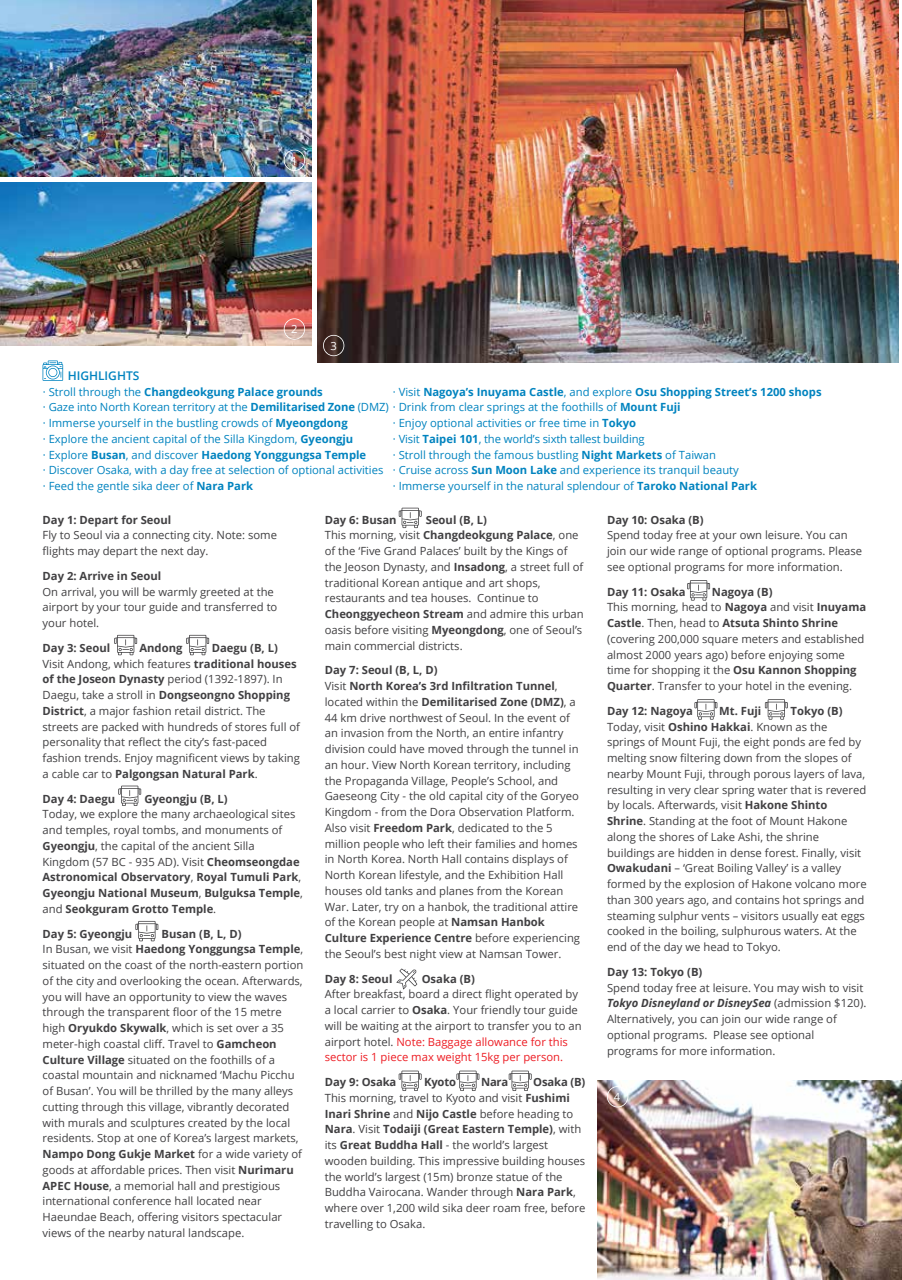
<style>
.page{position:relative;width:902px;height:1280px;background:#fff}
.page>*{position:absolute;margin:0;border:0;box-sizing:border-box;transform-origin:0 0}
.t1{font:600 12px "Open Sans";color:#0083bf}
.t2{font:11.25px/15.8px "Open Sans";color:#414042}
.t3{font:11.25px/15.8px "Open Sans";color:#0083bf}
.t4{font:700 11.25px "Open Sans";color:#414042}
.t5{font:700 11.25px "Open Sans";color:#0083bf}
.t6{font:11.25px "Open Sans";color:#fff}
.s1{font-weight:700}
.s2{font-weight:400}
.s3{color:#ed1d24}
.s4{font-weight:700;font-style:italic}
</style>
<div class="page">
<img style="left:317px;top:0;width:581px;height:363px">
<svg style="left:43px;top:360px;width:20px;height:21px"></svg>
<svg style="left:396px;top:968px;width:21px;height:21px"></svg>
<svg style="left:687px;top:580px;width:23px;height:21px"></svg>
<svg style="left:694px;top:699px;width:23px;height:21px"></svg>
<svg style="left:398px;top:1071px;width:23px;height:20px"></svg>
<svg style="left:456px;top:1071px;width:23px;height:20px"></svg>
<svg style="left:508px;top:1071px;width:23px;height:20px"></svg>
<svg style="left:764px;top:699px;width:23px;height:21px"></svg>
<svg style="left:399px;top:508px;width:22px;height:20px"></svg>
<svg style="left:114px;top:635px;width:23px;height:20px"></svg>
<svg style="left:186px;top:635px;width:23px;height:20px"></svg>
<svg style="left:118px;top:786px;width:23px;height:20px"></svg>
<svg style="left:135px;top:921px;width:23px;height:20px"></svg>
<img style="left:0;top:183px;width:311px;height:163px">
<img style="left:0;top:0;width:311px;height:177px">
<svg style="left:284px;top:150px;width:21px;height:21px"></svg>
<svg style="left:284px;top:318px;width:21px;height:22px"></svg>
<svg style="left:323px;top:335px;width:21px;height:21px"></svg>
<img style="left:597px;top:1080px;width:304px;height:200px">
<svg style="left:607px;top:1086px;width:21px;height:21px"></svg>
<p class="t6" style="left:291px;top:153px;width:8px">1</p>
<p class="t6" style="left:291px;top:321px;width:8px">2</p>
<p class="t6" style="left:330px;top:338px;width:8px">3</p>
<p class="t1" style="left:68px;top:367px;width:73px">HIGHLIGHTS</p>
<p class="t3" style="left:43px;top:383px;width:639px">· Stroll through the <span class="s1">Changdeokgung Palace grounds<br></span>· Gaze into North Korean territory at the <span class="s1">Demilitarised Zone</span> (DMZ) · Drink from clear springs at the foothills of <span class="s1">Mount Fuji </span>· Immerse yourself in the bustling crowds of <span class="s1">Myeongdong<br></span>· Explore the ancient capital of the Silla Kingdom, <span class="s1">Gyeongju<br></span>· Explore <span class="s1">Busan</span>, and discover <span class="s1">Haedong Yonggungsa Temple<br></span>· Discover Osaka, with a day free at selection of optional activities<br>· Feed the gentle sika deer of <span class="s1">Nara Park</span></p>
<p class="t5" style="left:393px;top:384px;width:430px"><span class="s2">· Visit</span> Nagoya’s Inuyama Castle<span class="s2">, and explore</span> Osu Shopping Street’s 1200 shops</p>
<p class="t3" style="left:393px;top:415px;width:366px">· Enjoy optional activities or free time in <span class="s1">Tokyo<br></span>· Visit <span class="s1">Taipei 101</span>, the world’s sixth tallest building<br>· Stroll through the famous bustling <span class="s1">Night Markets</span> of Taiwan<br>· Cruise across <span class="s1">Sun Moon Lake</span> and experience its tranquil beauty<br>· Immerse yourself in the natural splendour of <span class="s1">Taroko National Park</span></p>
<p class="t4" style="left:607px;top:511px;width:98px">Day 10: Osaka (B)</p>
<p class="t2" style="left:607px;top:527px;width:257px">Spend today free at your own leisure. You can join our wide range of optional programs. Please see optional programs for more information.</p>
<p class="t4" style="left:607px;top:583px;width:80px">Day 11: Osaka</p>
<p class="t4" style="left:43px;top:511px;width:130px">Day 1: Depart for Seoul</p>
<p class="t2" style="left:43px;top:527px;width:236px">Fly to Seoul via a connecting city. Note: some flights may depart the next day.</p>
<p class="t4" style="left:43px;top:568px;width:120px">Day 2: Arrive in Seoul</p>
<p class="t2" style="left:43px;top:583px;width:236px">On arrival, you will be warmly greeted at the airport by your tour guide and transferred to your hotel.</p>
<p class="t4" style="left:43px;top:640px;width:69px">Day 3: Seoul</p>
<p class="t4" style="left:139px;top:640px;width:44px">Andong</p>
<p class="t2" style="left:325px;top:511px;width:260px;text-indent:101px"><span class="s1">Seoul (B, L)<br></span>This morning, visit <span class="s1">Changdeokgung Palace</span>, one of the ‘Five Grand Palaces’ built by the Kings of the Jeoson Dynasty, and <span class="s1">Insadong</span>, a street full of traditional Korean antique and art shops, restaurants and tea houses. Continue to <span class="s1">Cheonggyecheon Stream</span> and admire this urban oasis before visiting <span class="s1">Myeongdong</span>, one of Seoul’s main commercial districts.</p>
<p class="t2" style="left:325px;top:662px;width:257px"><span class="s1">Day 7: Seoul (B, L, D)<br></span>Visit <span class="s1">North Korea’s 3rd Infiltration Tunnel</span>, located within the <span class="s1">Demilitarised Zone (DMZ)</span>, a 44 km drive northwest of Seoul. In the event of an invasion from the North, an entire infantry division could have moved through the tunnel in an hour. View North Korean territory, including the Propaganda Village, People’s School, and Gaeseong City - the old capital city of the Goryeo Kingdom - from the Dora Observation Platform.<br>Also visit <span class="s1">Freedom Park</span>, dedicated to the 5 million people who left their families and homes in North Korea. North Hall contains displays of North Korean lifestyle, and the Exhibition Hall houses old tanks and planes from the Korean War. Later, try on a hanbok, the traditional attire of the Korean people at <span class="s1">Namsan Hanbok Culture Experience Centre</span> before experiencing the Seoul’s best night view at Namsan Tower.</p>
<p class="t4" style="left:325px;top:970px;width:69px">Day 8: Seoul</p>
<p class="t4" style="left:421px;top:970px;width:55px">Osaka (B)</p>
<p class="t2" style="left:325px;top:986px;width:258px">After breakfast, board a direct flight operated by a local carrier to <span class="s1">Osaka</span>. Your friendly tour guide will be waiting at the airport to transfer you to an airport hotel. <span class="s3">Note: Baggage allowance for this sector is 1 piece max weight 15kg per person.</span></p>
<p class="t4" style="left:325px;top:1074px;width:73px">Day 9: Osaka</p>
<p class="t4" style="left:424px;top:1074px;width:34px">Kyoto</p>
<p class="t4" style="left:481px;top:1074px;width:29px">Nara</p>
<p class="t4" style="left:325px;top:511px;width:73px">Day 6: Busan</p>
<p class="t2" style="left:607px;top:583px;width:261px;text-indent:105px"><span class="s1">Nagoya (B)<br></span>This morning, head to <span class="s1">Nagoya</span> and visit <span class="s1">Inuyama Castle</span>. Then, head to <span class="s1">Atsuta Shinto Shrine </span>(covering 200,000 square meters and established almost 2000 years ago) before enjoying some time for shopping it the <span class="s1">Osu Kannon Shopping Quarter</span>. Transfer to your hotel in the evening.</p>
<p class="t4" style="left:607px;top:703px;width:87px">Day 12: Nagoya</p>
<p class="t4" style="left:719px;top:703px;width:44px">Mt. Fuji</p>
<p class="t2" style="left:43px;top:640px;width:259px;text-indent:169px"><span class="s1">Daegu (B, L)<br></span>Visit Andong, which features <span class="s1">traditional houses of the Joseon Dynasty</span> period (1392-1897). In Daegu, take a stroll in <span class="s1">Dongseongno Shopping District</span>, a major fashion retail district. The streets are packed with hundreds of stores full of personality that reflect the city’s fast-paced fashion trends. Enjoy magnificent views by taking a cable car to <span class="s1">Palgongsan Natural Park</span>.</p>
<p class="t4" style="left:43px;top:790px;width:74px">Day 4: Daegu</p>
<p class="t4" style="left:144px;top:790px;width:85px">Gyeongju (B, L)</p>
<p class="t2" style="left:43px;top:806px;width:262px">Today, we explore the many archaeological sites and temples, royal tombs, and monuments of <span class="s1">Gyeongju</span>, the capital of the ancient Silla Kingdom (57 BC - 935 AD). Visit <span class="s1">Cheomseongdae Astronomical Observatory</span>, <span class="s1">Royal Tumuli Park</span>, <span class="s1">Gyeongju National Museum</span>, <span class="s1">Bulguksa Temple</span>, and <span class="s1">Seokguram Grotto Temple</span>.</p>
<p class="t4" style="left:43px;top:925px;width:91px">Day 5: Gyeongju</p>
<p class="t2" style="left:607px;top:703px;width:261px;text-indent:183px"><span class="s1">Tokyo (B)<br></span>Today, visit <span class="s1">Oshino Hakkai</span>. Known as the springs of Mount Fuji, the eight ponds are fed by melting snow filtering down from the slopes of nearby Mount Fuji, through porous layers of lava, resulting in very clear spring water that is revered by locals. Afterwards, visit <span class="s1">Hakone Shinto Shrine</span>. Standing at the foot of Mount Hakone along the shores of Lake Ashi, the shrine buildings are hidden in dense forest. Finally, visit <span class="s1">Owakudani</span> – ‘Great Boiling Valley’ is a valley formed by the explosion of Hakone volcano more than 300 years ago, and contains hot springs and steaming sulphur vents – visitors usually eat eggs cooked in the boiling, sulphurous waters. At the end of the day we head to Tokyo.</p>
<p class="t4" style="left:607px;top:964px;width:97px">Day 13: Tokyo (B)</p>
<p class="t2" style="left:607px;top:979px;width:261px">Spend today free at leisure. You may wish to visit <span class="s4">Tokyo Disneyland or DisneySea</span> (admission $120).<br>Alternatively, you can join our wide range of optional programs. Please see optional programs for more information.</p>
<p class="t2" style="left:43px;top:925px;width:262px;text-indent:119px"><span class="s1">Busan (B, L, D)<br></span>In Busan, we visit <span class="s1">Haedong Yonggungsa Temple</span>, situated on the coast of the north-eastern portion of the city and overlooking the ocean. Afterwards, you will have an opportunity to view the waves through the transparent floor of the 15 metre high <span class="s1">Oryukdo Skywalk</span>, which is set over a 35 meter-high coastal cliff. Travel to <span class="s1">Gamcheon Culture Village</span> situated on the foothills of a coastal mountain and nicknamed ‘Machu Picchu of Busan’. You will be thrilled by the many alleys cutting through this village, vibrantly decorated with murals and sculptures created by the local residents. Stop at one of Korea’s largest markets, <span class="s1">Nampo Dong Gukje Market</span> for a wide variety of goods at affordable prices. Then visit <span class="s1">Nurimaru APEC House</span>, a memorial hall and prestigious international conference hall located near Haeundae Beach, offering visitors spectacular views of the nearby natural landscape.</p>
<p class="t2" style="left:325px;top:1074px;width:262px;text-indent:208px"><span class="s1">Osaka (B)<br></span>This morning, travel to Kyoto and visit <span class="s1">Fushimi Inari Shrine</span> and <span class="s1">Nijo Castle</span> before heading to <span class="s1">Nara</span>. Visit <span class="s1">Todaiji (Great Eastern Temple)</span>, with its <span class="s1">Great Buddha Hall</span> - the world’s largest wooden building. This impressive building houses the world’s largest (15m) bronze statue of the Buddha Vairocana. Wander through <span class="s1">Nara Park</span>, where over 1,200 wild sika deer roam free, before travelling to Osaka.</p>
<p class="t6" style="left:613px;top:1089px;width:8px">4</p>
</div>
